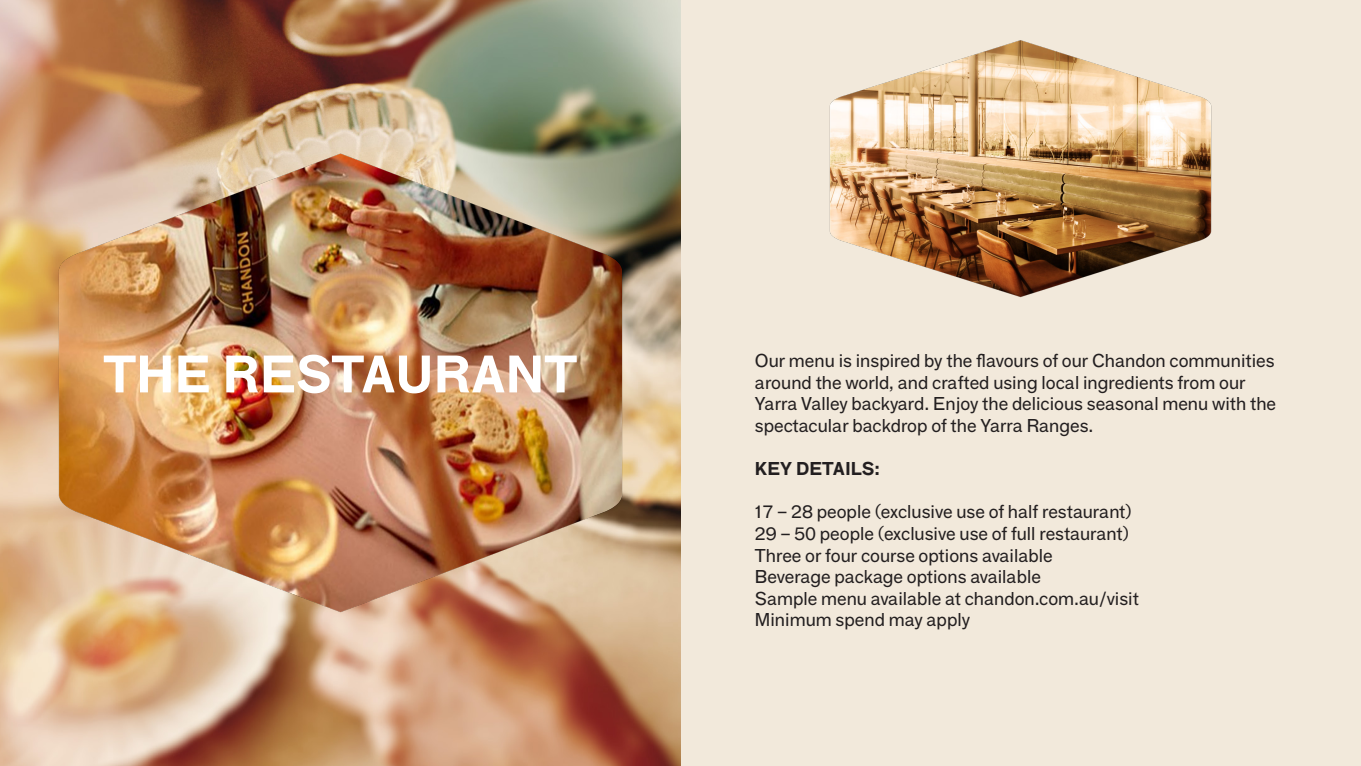
<style>
.page{position:relative;width:1361px;height:766px;background:#fff}
.page>*{position:absolute;margin:0;border:0;box-sizing:border-box;transform-origin:0 0}
.t1{font:700 51px "F Grotesk";color:#fff}
.t2{font:18px/21.6px "F Grotesk";color:#231f20}
.t3{font:700 18px "F Grotesk";color:#231f20}
</style>
<div class="page">
<div style="left:680px;top:0;width:681px;height:765px;background:#f2e9db"></div>
<img style="left:0;top:0;width:680px;height:765px">
<img style="left:56px;top:150px;width:568px;height:465px">
<img style="left:829px;top:40px;width:383px;height:258px">
<p class="t1" style="left:103px;top:335px;width:475px">THE RESTAURANT</p>
<p class="t2" style="left:755px;top:348px;width:523px">Our menu is inspired by the flavours of our Chandon communities around the world, and crafted using local ingredients from our Yarra Valley backyard. Enjoy the delicious seasonal menu with the spectacular backdrop of the Yarra Ranges.</p>
<p class="t3" style="left:755px;top:455px;width:126px">KEY DETAILS:</p>
<p class="t2" style="left:755px;top:500px;width:378px">17 – 28 people (exclusive use of half restaurant)</p>
<p class="t2" style="left:755px;top:521px;width:376px">29 – 50 people (exclusive use of full restaurant)</p>
<p class="t2" style="left:755px;top:543px;width:299px">Three or four course options available</p>
<p class="t2" style="left:755px;top:564px;width:287px">Beverage package options available</p>
<p class="t2" style="left:755px;top:586px;width:385px">Sample menu available at chandon.com.au/visit</p>
<p class="t2" style="left:755px;top:608px;width:217px">Minimum spend may apply</p>
</div>
